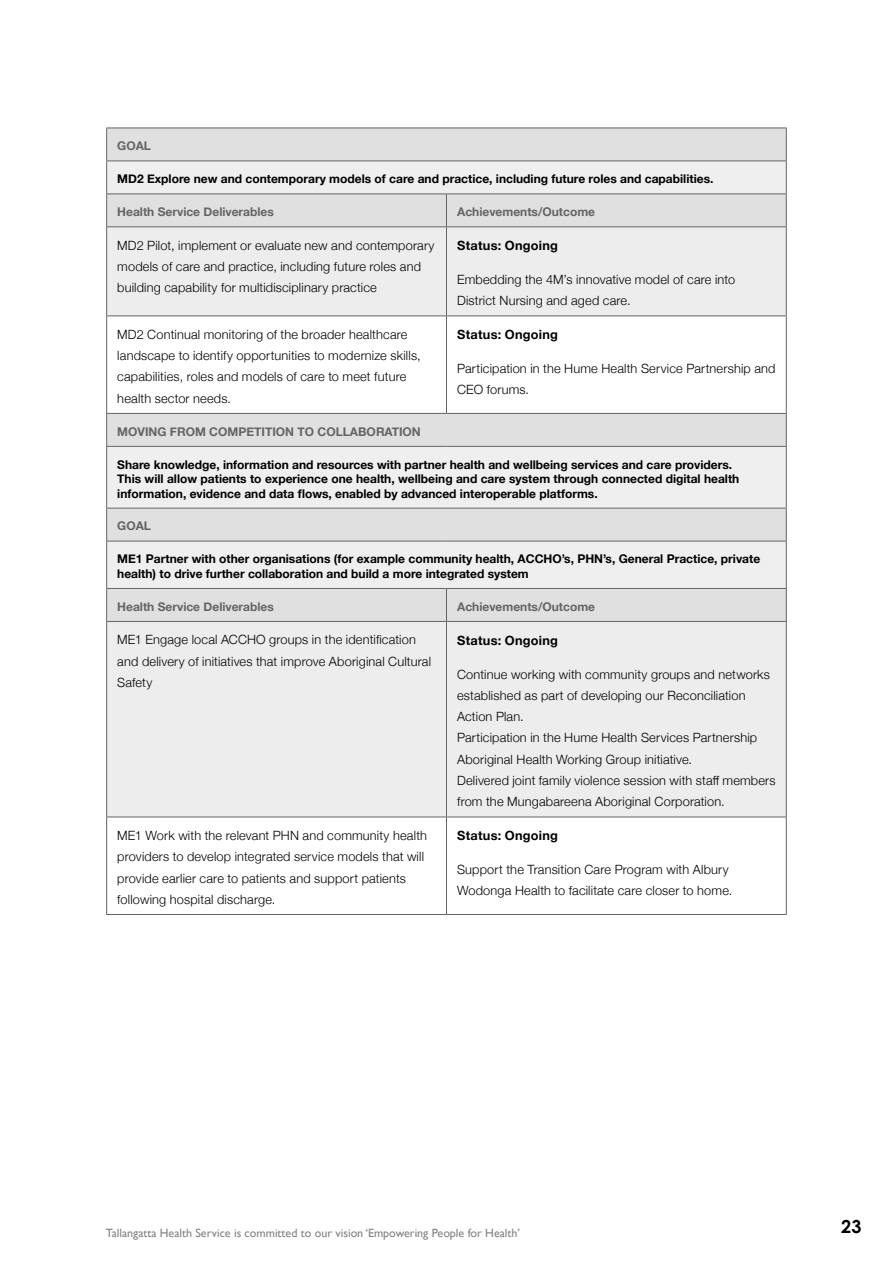
<style>
.page{position:relative;width:893px;height:1263px;background:#fff}
.page>*{position:absolute;margin:0;border:0;box-sizing:border-box;transform-origin:0 0}
.t1{font:700 18px "Century Gothic";color:#000}
.t2{font:300 12.75px/21.3px "Helvetica Neue";letter-spacing:.015em;color:#000}
.t3{font:700 12.75px "Helvetica Neue";letter-spacing:.02em;color:#000}
.t4{font:700 12px/14.4px "Helvetica Neue";color:#000}
.t5{font:700 12px "Helvetica Neue";color:#636466}
.t6{font:12px "Gill Sans";color:#808285}
</style>
<div class="page">
<div style="left:107px;top:129px;width:679px;height:492px;background:#e0e0e0"></div>
<svg style="left:107px;top:162px;width:679px;height:426px"></svg>
<div style="left:107px;top:227px;width:679px;height:88px;background:#ededee"></div>
<div style="left:107px;top:622px;width:679px;height:195px;background:#ededee"></div>
<hr style="left:106px;top:128px;width:340px;height:1px;background:#636466">
<hr style="left:106px;top:128px;width:1px;height:33px;background:#636466">
<hr style="left:446px;top:128px;width:341px;height:1px;background:#636466">
<hr style="left:786px;top:128px;width:1px;height:33px;background:#636466">
<hr style="left:106px;top:161px;width:340px;height:1px;background:#636466">
<hr style="left:106px;top:161px;width:1px;height:32px;background:#636466">
<hr style="left:446px;top:161px;width:341px;height:1px;background:#636466">
<hr style="left:786px;top:161px;width:1px;height:32px;background:#636466">
<hr style="left:106px;top:194px;width:1px;height:32px;background:#636466">
<hr style="left:446px;top:193px;width:341px;height:1px;background:#636466">
<hr style="left:446px;top:194px;width:1px;height:32px;background:#636466">
<hr style="left:786px;top:194px;width:1px;height:32px;background:#636466">
<hr style="left:106px;top:413px;width:340px;height:1px;background:#636466">
<hr style="left:106px;top:414px;width:1px;height:32px;background:#636466">
<hr style="left:446px;top:413px;width:341px;height:1px;background:#636466">
<hr style="left:786px;top:414px;width:1px;height:32px;background:#636466">
<hr style="left:106px;top:446px;width:340px;height:1px;background:#636466">
<hr style="left:106px;top:447px;width:1px;height:61px;background:#636466">
<hr style="left:446px;top:446px;width:341px;height:1px;background:#636466">
<hr style="left:786px;top:447px;width:1px;height:61px;background:#636466">
<hr style="left:106px;top:508px;width:340px;height:1px;background:#636466">
<hr style="left:106px;top:508px;width:1px;height:33px;background:#636466">
<hr style="left:446px;top:508px;width:341px;height:1px;background:#636466">
<hr style="left:786px;top:508px;width:1px;height:33px;background:#636466">
<hr style="left:106px;top:541px;width:340px;height:1px;background:#636466">
<hr style="left:106px;top:541px;width:1px;height:47px;background:#636466">
<hr style="left:446px;top:541px;width:341px;height:1px;background:#636466">
<hr style="left:786px;top:541px;width:1px;height:47px;background:#636466">
<hr style="left:106px;top:589px;width:1px;height:32px;background:#636466">
<hr style="left:446px;top:588px;width:341px;height:1px;background:#636466">
<hr style="left:446px;top:589px;width:1px;height:32px;background:#636466">
<hr style="left:786px;top:589px;width:1px;height:32px;background:#636466">
<hr style="left:106px;top:914px;width:340px;height:1px;background:#636466">
<hr style="left:446px;top:914px;width:341px;height:1px;background:#636466">
<hr style="left:106px;top:316px;width:1px;height:97px;background:#636466">
<hr style="left:106px;top:817px;width:1px;height:97px;background:#636466">
<hr style="left:446px;top:316px;width:1px;height:97px;background:#636466">
<hr style="left:446px;top:817px;width:1px;height:97px;background:#636466">
<hr style="left:786px;top:316px;width:1px;height:97px;background:#636466">
<hr style="left:786px;top:817px;width:1px;height:97px;background:#636466">
<hr style="left:106px;top:227px;width:1px;height:88px;background:#636466">
<hr style="left:106px;top:622px;width:1px;height:195px;background:#636466">
<hr style="left:106px;top:193px;width:340px;height:1px;background:#636466">
<hr style="left:106px;top:226px;width:340px;height:1px;background:#636466">
<hr style="left:106px;top:588px;width:340px;height:1px;background:#636466">
<hr style="left:106px;top:621px;width:340px;height:1px;background:#636466">
<hr style="left:446px;top:226px;width:341px;height:1px;background:#636466">
<hr style="left:446px;top:621px;width:341px;height:1px;background:#636466">
<hr style="left:446px;top:227px;width:1px;height:88px;background:#636466">
<hr style="left:446px;top:622px;width:1px;height:195px;background:#636466">
<hr style="left:786px;top:227px;width:1px;height:88px;background:#636466">
<hr style="left:786px;top:622px;width:1px;height:195px;background:#636466">
<hr style="left:106px;top:315px;width:340px;height:1px;background:#636466">
<hr style="left:106px;top:817px;width:340px;height:1px;background:#636466">
<hr style="left:446px;top:315px;width:341px;height:1px;background:#636466">
<hr style="left:446px;top:817px;width:341px;height:1px;background:#636466">
<p class="t5" style="left:117px;top:137px;width:35px">GOAL</p>
<p class="t4" style="left:117px;top:172px;width:598px">MD2 Explore new and contemporary models of care and practice, including future roles and capabilities.</p>
<p class="t5" style="left:117px;top:203px;width:158px">Health Service Deliverables</p>
<p class="t5" style="left:457px;top:203px;width:139px">Achievements/Outcome</p>
<p class="t2" style="left:117px;top:234px;width:319px">MD2 Pilot, implement or evaluate new and contemporary models of care and practice, including future roles and building capability for multidisciplinary practice</p>
<p class="t3" style="left:457px;top:235px;width:102px">Status: Ongoing</p>
<p class="t2" style="left:457px;top:268px;width:280px">Embedding the 4M’s innovative model of care into<br>District Nursing and aged care.</p>
<p class="t2" style="left:117px;top:323px;width:305px">MD2 Continual monitoring of the broader healthcare landscape to identify opportunities to modernize skills, capabilities, roles and models of care to meet future health sector needs.</p>
<p class="t3" style="left:457px;top:324px;width:102px">Status: Ongoing</p>
<p class="t2" style="left:457px;top:357px;width:320px">Participation in the Hume Health Service Partnership and<br>CEO forums.</p>
<p class="t5" style="left:117px;top:422px;width:305px">MOVING FROM COMPETITION TO COLLABORATION</p>
<p class="t4" style="left:117px;top:457px;width:624px">Share knowledge, information and resources with partner health and wellbeing services and care providers.<br>This will allow patients to experience one health, wellbeing and care system through connected digital health information, evidence and data flows, enabled by advanced interoperable platforms.</p>
<p class="t5" style="left:117px;top:517px;width:35px">GOAL</p>
<p class="t4" style="left:117px;top:552px;width:644px">ME1 Partner with other organisations (for example community health, ACCHO’s, PHN’s, General Practice, private health) to drive further collaboration and build a more integrated system</p>
<p class="t5" style="left:117px;top:597px;width:158px">Health Service Deliverables</p>
<p class="t5" style="left:457px;top:597px;width:139px">Achievements/Outcome</p>
<p class="t2" style="left:117px;top:628px;width:315px">ME1 Engage local ACCHO groups in the identification and delivery of initiatives that improve Aboriginal Cultural<br>Safety</p>
<p class="t3" style="left:457px;top:630px;width:102px">Status: Ongoing</p>
<p class="t2" style="left:457px;top:662px;width:320px">Continue working with community groups and networks established as part of developing our Reconciliation Action Plan.<br>Participation in the Hume Health Services Partnership Aboriginal Health Working Group initiative.<br>Delivered joint family violence session with staff members from the Mungabareena Aboriginal Corporation.</p>
<p class="t2" style="left:117px;top:824px;width:311px">ME1 Work with the relevant PHN and community health providers to develop integrated service models that will provide earlier care to patients and support patients following hospital discharge.</p>
<p class="t3" style="left:457px;top:825px;width:102px">Status: Ongoing</p>
<p class="t2" style="left:457px;top:858px;width:277px">Support the Transition Care Program with Albury<br>Wodonga Health to facilitate care closer to home.</p>
<p class="t6" style="left:106px;top:1226px;width:416px">Tallangatta Health Service is committed to our vision ‘Empowering People for Health’</p>
<h1 class="t1" style="left:841px;top:1213px;width:22px">23</h1>
</div>
